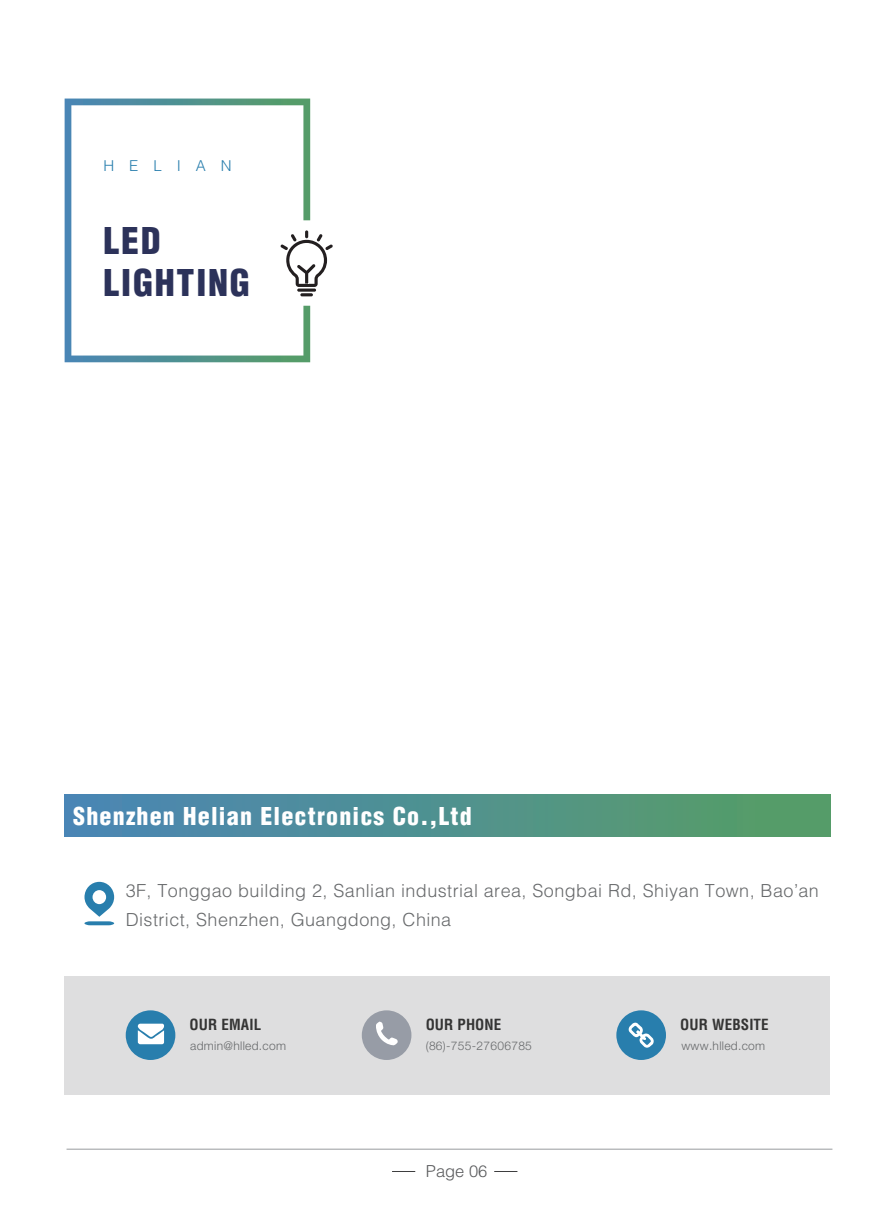
<style>
.page{position:relative;width:893px;height:1212px;background:#fff}
.page>*{position:absolute;margin:0;border:0;box-sizing:border-box;transform-origin:0 0}
.t1{font:900 condensed 36px/42px "Helvetica";letter-spacing:.05em;color:#2c325a}
.t2{font:900 condensed 24px "Helvetica";letter-spacing:.05em;color:#fff}
.t3{font:300 18px/28.5px "Helvetica";letter-spacing:.025em;color:#67696b}
.t4{font:300 16.5px "Helvetica";color:#595a5c}
.t5{font:700 condensed 15px "Helvetica CE";letter-spacing:.01em;color:#343434}
.t6{font:300 15px "Helvetica";letter-spacing:1em;color:#287ead}
.t7{font:300 12px "Helvetica Neue";letter-spacing:.025em;color:#67696b}
</style>
<div class="page">
<div style="left:64px;top:976px;width:766px;height:118px;background:#dededf"></div>
<div style="left:65px;top:795px;width:765px;height:42px;background:linear-gradient(to right,#4a85b7,#579e64)"></div>
<div style="left:126px;top:1010px;width:49px;height:50px;background:#287ead;border-radius:50%"></div>
<svg style="left:138px;top:1024px;width:26px;height:20px"></svg>
<div style="left:362px;top:1010px;width:49px;height:50px;background:#979ca6;border-radius:50%"></div>
<svg style="left:376px;top:1021px;width:22px;height:24px"></svg>
<div style="left:616px;top:1010px;width:50px;height:50px;background:#287ead;border-radius:50%"></div>
<svg style="left:629px;top:1023px;width:25px;height:25px"></svg>
<svg style="left:84px;top:882px;width:30px;height:43px"></svg>
<svg style="left:65px;top:99px;width:245px;height:263px"></svg>
<svg style="left:281px;top:230px;width:52px;height:66px"></svg>
<hr style="left:67px;top:1149px;width:765px;height:1px;background:#999b9e">
<svg style="left:392px;top:1171px;width:23px;height:1px"></svg>
<svg style="left:494px;top:1171px;width:23px;height:1px"></svg>
<p class="t6" style="left:103px;top:156px;width:130px">HELIAN</p>
<h1 class="t1" style="left:103px;top:220px;width:148px">LED<br>LIGHTING</h1>
<h2 class="t2" style="left:73px;top:801px;width:400px">Shenzhen Helian Electronics Co.,Ltd</h2>
<p class="t3" style="left:126px;top:876px;width:695px">3F, Tonggao building 2, Sanlian industrial area, Songbai Rd, Shiyan Town, Bao’an<br>District, Shenzhen, Guangdong, China</p>
<p class="t5" style="left:190px;top:1015px;width:73px">OUR EMAIL</p>
<p class="t7" style="left:190px;top:1038px;width:97px">admin@hlled.com</p>
<p class="t5" style="left:426px;top:1015px;width:77px">OUR PHONE</p>
<p class="t7" style="left:426px;top:1038px;width:108px">(86)-755-27606785</p>
<p class="t4" style="left:426px;top:1160px;width:63px">Page 06</p>
<p class="t5" style="left:680px;top:1015px;width:90px">OUR WEBSITE</p>
<p class="t7" style="left:681px;top:1038px;width:85px">www.hlled.com</p>
</div>
